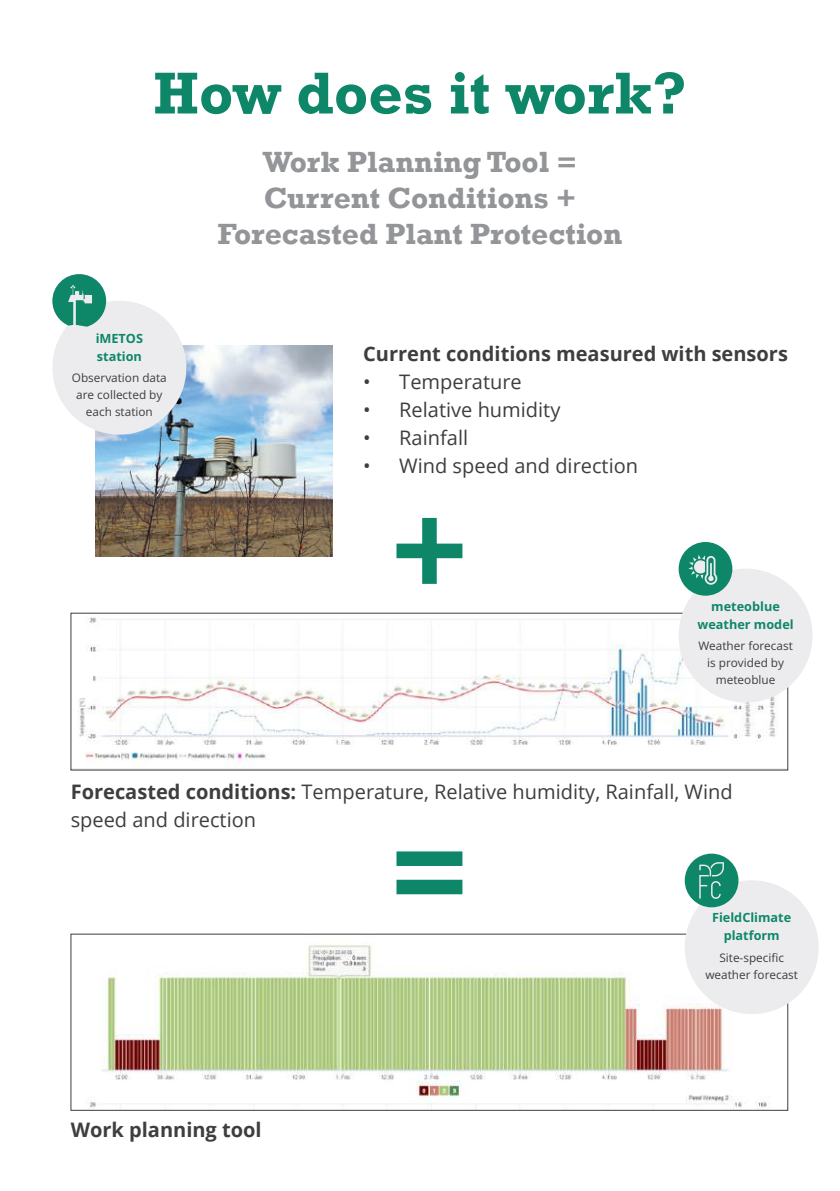
<style>
.page{position:relative;width:840px;height:1191px;background:#fff}
.page>*{position:absolute;margin:0;border:0;box-sizing:border-box;transform-origin:0 0}
.t1{font:700 120px "Rockwell";color:#0e8769}
.t2{font:700 60px "Rockwell";color:#0e8769}
.t3{font:700 30px/36px "Rockwell";color:#939598;text-align:center}
.t4{font:20px/28px "Open Sans";color:#3e3e3f}
.t5{font:700 20px "Open Sans";color:#3e3e3f}
.t6{font:700 12.6px/18.2px "Open Sans";color:#0e8769;text-align:center}
.t7{font:11.8px/17.2px "Open Sans";color:#3e3e3f;text-align:center}
.s1{font-weight:700}
</style>
<div class="page">
<img style="left:95px;top:345px;width:238px;height:211px">
<div style="left:52px;top:301px;width:134px;height:133px;background:#ececee;border-radius:50%"></div>
<svg style="left:52px;top:274px;width:54px;height:53px"></svg>
<img style="left:78px;top:617px;width:707px;height:144px">
<div style="left:71px;top:613px;width:716px;height:157px;border:1px solid #3e3e3f"></div>
<img style="left:89px;top:945px;width:696px;height:163px">
<div style="left:678px;top:568px;width:134px;height:134px;background:#ececee;border-radius:50%"></div>
<svg style="left:678px;top:542px;width:54px;height:53px"></svg>
<div style="left:684px;top:880px;width:134px;height:134px;background:#ececee;border-radius:50%"></div>
<div style="left:684px;top:853px;width:54px;height:54px;background:#0e8769;border-radius:50%"></div>
<svg style="left:699px;top:862px;width:24px;height:36px"></svg>
<h2 class="t2" style="left:153px;top:57px;width:534px">How does it work?</h2>
<h3 class="t3" style="left:217px;top:144px;width:406px">Work Planning Tool =<br>Current Conditions +<br>Forecasted Plant Protection</h3>
<p class="t6" style="left:96px;top:329px;width:49px;text-align:left">iMETOS station</p>
<p class="t7" style="left:72px;top:369px;width:96px">Observation data are collected by each station</p>
<p class="t5" style="left:363px;top:339px;width:426px">Current conditions measured with sensors</p>
<p class="t4" style="left:363px;top:367px;width:160px">• Temperature</p>
<p class="t4" style="left:363px;top:395px;width:199px">• Relative humidity</p>
<p class="t4" style="left:363px;top:423px;width:106px">• Rainfall</p>
<p class="t4" style="left:363px;top:451px;width:276px">• Wind speed and direction</p>
<h1 class="t1" style="left:389px;top:479px;width:82px">+</h1>
<p class="t6" style="left:697px;top:596px;width:98px">meteoblue weather model</p>
<p class="t7" style="left:698px;top:636px;width:96px">Weather forecast is provided by meteoblue</p>
<p class="t4" style="left:71px;top:777px;width:663px"><span class="s1">Forecasted conditions:</span> Temperature, Relative humidity, Rainfall, Wind speed and direction</p>
<p class="t5" style="left:71px;top:1115px;width:192px">Work planning tool</p>
<h1 class="t1" style="left:389px;top:800px;width:82px">=</h1>
<p class="t6" style="left:711px;top:908px;width:81px">FieldClimate platform</p>
<p class="t7" style="left:705px;top:948px;width:94px">Site-specific weather forecast</p>
</div>
